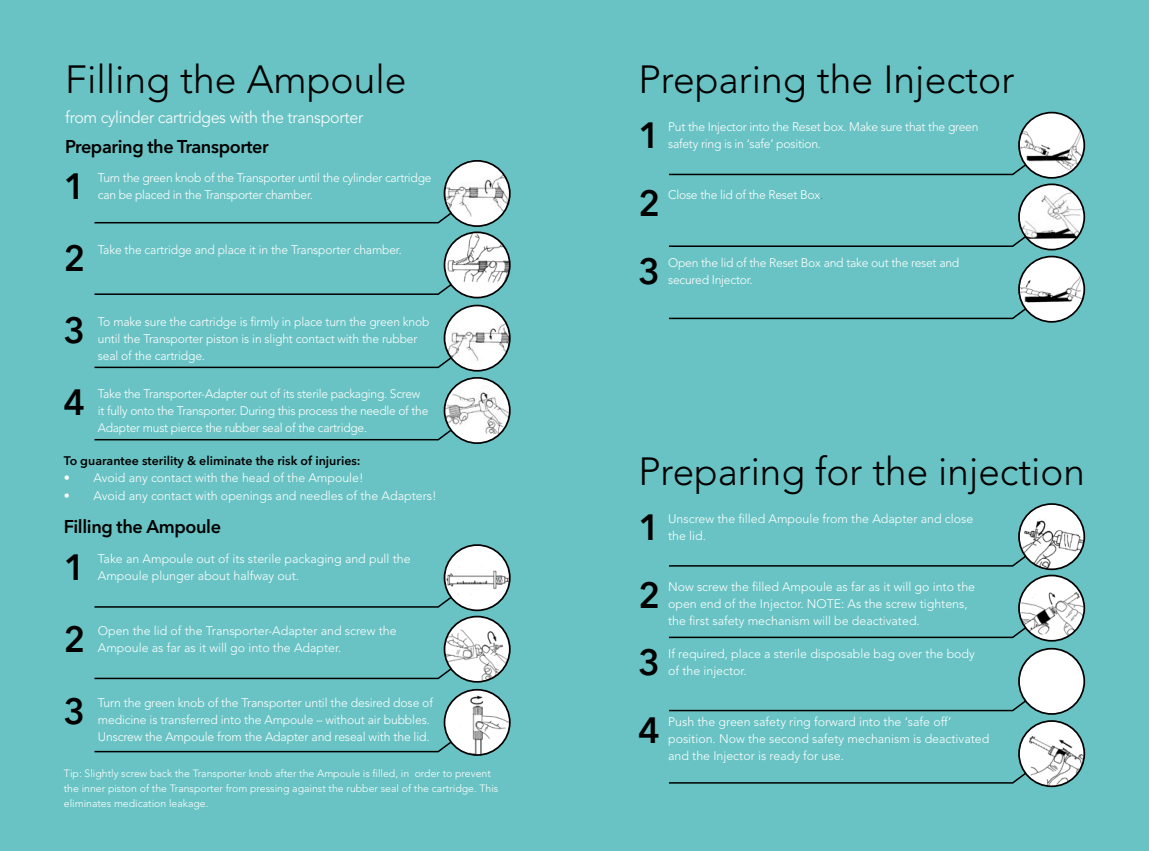
<style>
.page{position:relative;width:1149px;height:851px;background:#fff}
.page>*{position:absolute;margin:0;border:0;box-sizing:border-box;transform-origin:0 0}
.t1{font:300 39px "Avenir LT Std";color:#000}
.t2{font:600 36.15px "Avenir Next LT Pro";color:#000}
.t3{font:600 18.3px "Avenir Next LT Pro";letter-spacing:-.02em;color:#000}
.t4{font:300 16.5px "Avenir LT Std";letter-spacing:-.02em;color:#fff}
.t5{font:300 12.3px/17px "Avenir LT Std";letter-spacing:-.01em;color:#fff}
.t6{font:600 12.3px "Avenir Next LT Pro";color:#000}
.t7{font:300 10.5px/15px "Avenir LT Std";color:#fff}
.s1{font-family:"Avenir Next LT Pro";font-weight:600}
.s2{color:#636467}
</style>
<div class="page">
<div style="left:0;top:0;width:574px;height:850px;background:#69c3c4"></div>
<svg style="left:94px;top:217px;width:370px;height:7px"></svg>
<svg style="left:444px;top:161px;width:65px;height:65px"></svg>
<img style="left:444px;top:166px;width:65px;height:54px">
<div style="left:443px;top:160px;width:67px;height:67px;border:2px solid #000;border-radius:50%"></div>
<svg style="left:94px;top:286px;width:370px;height:9px"></svg>
<div style="left:444px;top:232px;width:65px;height:65px;background:#fff;border-radius:50%"></div>
<img style="left:446px;top:232px;width:63px;height:54px">
<div style="left:443px;top:231px;width:67px;height:67px;border:2px solid #000;border-radius:50%"></div>
<svg style="left:94px;top:362px;width:370px;height:7px"></svg>
<svg style="left:444px;top:305px;width:65px;height:66px"></svg>
<img style="left:444px;top:311px;width:65px;height:53px">
<div style="left:443px;top:304px;width:67px;height:67px;border:2px solid #000;border-radius:50%"></div>
<svg style="left:94px;top:434px;width:370px;height:7px"></svg>
<svg style="left:444px;top:378px;width:65px;height:65px"></svg>
<img style="left:445px;top:385px;width:64px;height:49px">
<div style="left:443px;top:377px;width:67px;height:67px;border:2px solid #000;border-radius:50%"></div>
<svg style="left:94px;top:595px;width:370px;height:13px"></svg>
<div style="left:444px;top:545px;width:65px;height:65px;background:#fff;border-radius:50%"></div>
<img style="left:446px;top:565px;width:63px;height:30px">
<div style="left:443px;top:544px;width:67px;height:67px;border:2px solid #000;border-radius:50%"></div>
<svg style="left:94px;top:673px;width:350px;height:6px"></svg>
<svg style="left:444px;top:616px;width:65px;height:65px"></svg>
<img style="left:444px;top:627px;width:65px;height:54px">
<div style="left:443px;top:615px;width:67px;height:67px;border:2px solid #000;border-radius:50%"></div>
<svg style="left:94px;top:746px;width:350px;height:7px"></svg>
<svg style="left:444px;top:689px;width:65px;height:65px"></svg>
<img style="left:444px;top:694px;width:65px;height:60px">
<div style="left:443px;top:688px;width:67px;height:67px;border:2px solid #000;border-radius:50%"></div>
<div style="left:574px;top:0;width:574px;height:850px;background:#69c3c4"></div>
<svg style="left:669px;top:240px;width:369px;height:8px"></svg>
<svg style="left:1018px;top:184px;width:65px;height:65px"></svg>
<img style="left:1020px;top:192px;width:61px;height:48px">
<div style="left:1017px;top:183px;width:67px;height:67px;border:2px solid #000;border-radius:50%"></div>
<svg style="left:669px;top:307px;width:369px;height:13px"></svg>
<div style="left:1018px;top:256px;width:65px;height:66px;background:#fff;border-radius:50%"></div>
<img style="left:1020px;top:270px;width:63px;height:37px">
<div style="left:1017px;top:256px;width:67px;height:66px;border:2px solid #000;border-radius:50%"></div>
<svg style="left:669px;top:169px;width:369px;height:7px"></svg>
<svg style="left:1018px;top:113px;width:65px;height:65px"></svg>
<img style="left:1018px;top:118px;width:65px;height:54px">
<div style="left:1017px;top:112px;width:67px;height:67px;border:2px solid #000;border-radius:50%"></div>
<svg style="left:669px;top:561px;width:349px;height:6px"></svg>
<svg style="left:1018px;top:504px;width:65px;height:65px"></svg>
<img style="left:1018px;top:511px;width:65px;height:57px">
<div style="left:1017px;top:503px;width:67px;height:67px;border:2px solid #000;border-radius:50%"></div>
<svg style="left:669px;top:632px;width:349px;height:6px"></svg>
<svg style="left:1018px;top:575px;width:65px;height:65px"></svg>
<img style="left:1018px;top:587px;width:65px;height:53px">
<div style="left:1017px;top:574px;width:67px;height:67px;border:2px solid #000;border-radius:50%"></div>
<svg style="left:669px;top:693px;width:369px;height:19px"></svg>
<div style="left:1018px;top:648px;width:65px;height:65px;background:#fff;border-radius:50%"></div>
<div style="left:1017px;top:647px;width:67px;height:67px;border:2px solid #000;border-radius:50%"></div>
<svg style="left:669px;top:766px;width:354px;height:18px"></svg>
<svg style="left:1018px;top:721px;width:65px;height:65px"></svg>
<img style="left:1023px;top:731px;width:60px;height:55px">
<div style="left:1017px;top:720px;width:67px;height:67px;border:2px solid #000;border-radius:50%"></div>
<h1 class="t1" style="left:65px;top:57px;width:342px">Filling the Ampoule</h1>
<h3 class="t4" style="left:65px;top:108px;width:299px">from cylinder cartridges with the transporter</h3>
<h3 class="t3" style="left:65px;top:135px;width:205px">Preparing the Transporter</h3>
<h2 class="t2" style="left:64px;top:165px;width:23px">1</h2>
<p class="t5" style="left:98px;top:170px;width:335px">Turn the green knob of the Transporter until the cylinder cartridge can be placed in the Transporter chamber.</p>
<h2 class="t2" style="left:64px;top:236px;width:23px">2</h2>
<p class="t5" style="left:98px;top:241px;width:305px">Take the cartridge and place it in the Transporter chamber.</p>
<h2 class="t2" style="left:64px;top:308px;width:23px">3</h2>
<p class="t5" style="left:98px;top:313px;width:333px">To make sure the cartridge is firmly in place turn the green knob until the Transporter piston is in slight contact with the rubber seal of the cartridge.</p>
<h2 class="t2" style="left:64px;top:380px;width:23px">4</h2>
<p class="t5" style="left:98px;top:385px;width:332px">Take the Transporter-Adapter out of its sterile packaging. Screw it fully onto the Transporter. During this process the needle of the<br>Adapter must pierce the rubber seal of the cartridge.</p>
<p class="t6" style="left:64px;top:453px;width:298px">To guarantee sterility &amp; eliminate the risk of injuries:</p>
<p class="t5" style="left:64px;top:469px;width:301px">• Avoid any contact with the head of the Ampoule!</p>
<p class="t5" style="left:64px;top:487px;width:374px"><span class="s1">•</span> Avoid any contact with openings and needles of the Adapters!</p>
<h3 class="t3" style="left:64px;top:516px;width:159px">Filling the Ampoule</h3>
<h2 class="t2" style="left:64px;top:545px;width:23px">1</h2>
<p class="t5" style="left:98px;top:550px;width:314px">Take an Ampoule out of its sterile packaging and pull the<br>Ampoule plunger about halfway out.</p>
<h2 class="t2" style="left:64px;top:617px;width:23px">2</h2>
<p class="t5" style="left:98px;top:622px;width:300px">Open the lid of the Transporter-Adapter and screw the<br>Ampoule as far as it will go into the Adapter.</p>
<h2 class="t2" style="left:64px;top:689px;width:23px">3</h2>
<p class="t5" style="left:98px;top:694px;width:336px">Turn the green knob of the Transporter until the desired dose of medicine is transferred into the Ampoule – without air bubbles.<br>Unscrew the Ampoule from the Adapter and reseal with the lid.</p>
<p class="t7" style="left:64px;top:765px;width:436px">Tip: Slightly screw back the Transporter knob after the Ampoule is filled, in order to prevent the inner piston of the Transporter from pressing against the rubber seal of the cartridge. This eliminates medication leakage.</p>
<h1 class="t1" style="left:638px;top:57px;width:377px">Preparing the Injector</h1>
<h2 class="t2" style="left:638px;top:114px;width:23px">1</h2>
<p class="t5" style="left:668px;top:119px;width:312px">Put the Injector into the Reset box. Make sure that the green safety ring is in ‘safe’ position.</p>
<h2 class="t2" style="left:638px;top:181px;width:23px">2</h2>
<p class="t5" style="left:668px;top:186px;width:156px">Close the lid of the Reset Box<span class="s2">.</span></p>
<h2 class="t2" style="left:638px;top:249px;width:23px">3</h2>
<p class="t5" style="left:668px;top:254px;width:292px">Open the lid of the Reset Box and take out the reset and secured Injector.</p>
<h1 class="t1" style="left:638px;top:448px;width:448px">Preparing for the injection</h1>
<h2 class="t2" style="left:638px;top:505px;width:23px">1</h2>
<p class="t5" style="left:668px;top:510px;width:306px">Unscrew the filled Ampoule from the Adapter and close the lid.</p>
<h2 class="t2" style="left:638px;top:573px;width:23px">2</h2>
<p class="t5" style="left:668px;top:578px;width:308px">Now screw the filled Ampoule as far as it will go into the open end of the Injector. NOTE: As the screw tightens, the first safety mechanism will be deactivated.</p>
<h2 class="t2" style="left:638px;top:640px;width:23px">3</h2>
<p class="t5" style="left:668px;top:645px;width:308px">If required, place a sterile disposable bag over the body of the injector.</p>
<h2 class="t2" style="left:638px;top:708px;width:23px">4</h2>
<p class="t5" style="left:668px;top:713px;width:322px">Push the green safety ring forward into the ‘safe off’ position. Now the second safety mechanism is deactivated and the Injector is ready for use.</p>
</div>
